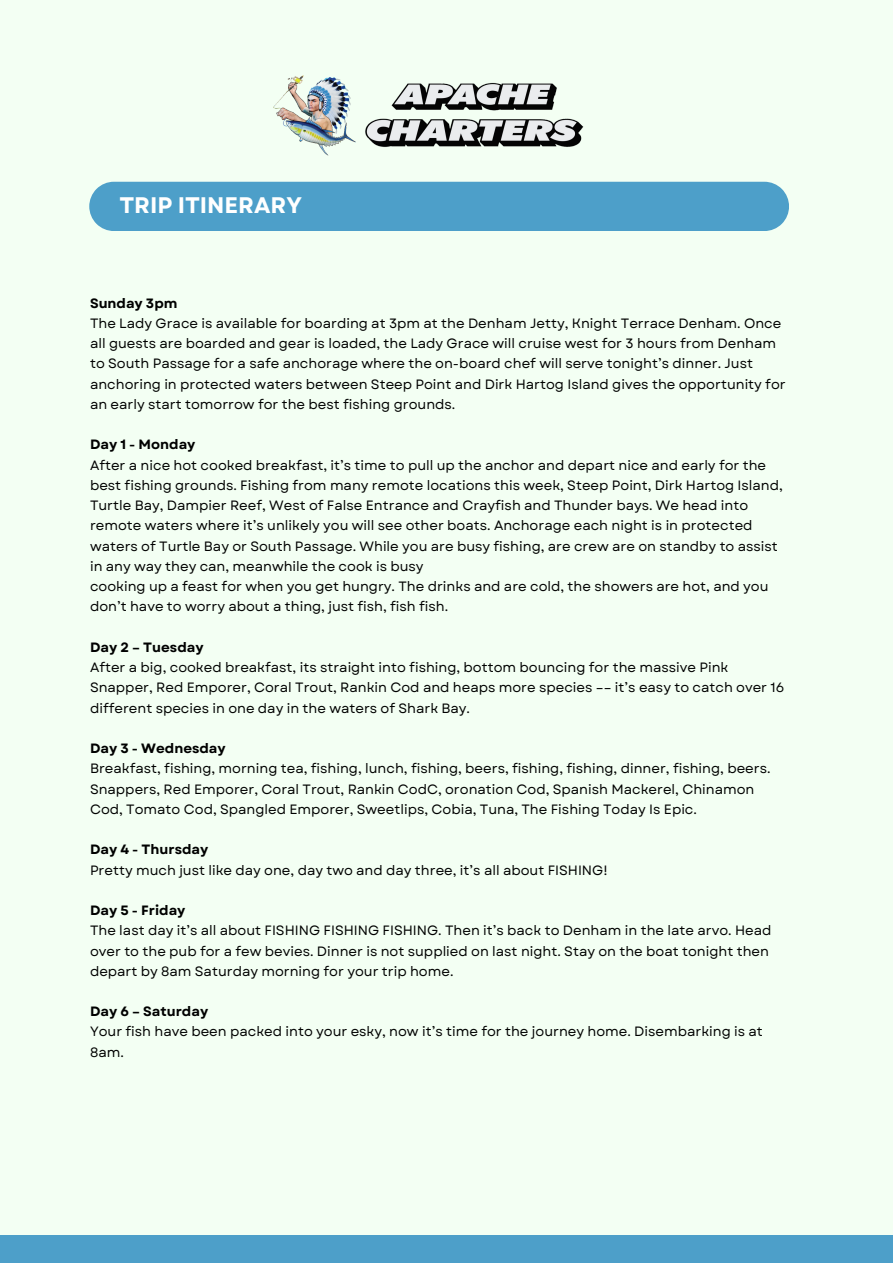
<style>
.page{position:relative;width:893px;height:1264px;background:#fff}
.page>*{position:absolute;margin:0;border:0;box-sizing:border-box;transform-origin:0 0}
.t1{font:700 22.5px "Garet";color:#fff}
.t2{font:13.5px/20.2px "Garet";color:#000}
.t3{font:700 13.5px "Garet";color:#000}
</style>
<div class="page">
<div style="left:0;top:0;width:892px;height:1262px;background:#f3fff3"></div>
<div style="left:89px;top:182px;width:700px;height:49px;background:#4d9fc9"></div>
<div style="left:0;top:1234px;width:892px;height:28px;background:#4d9fc9"></div>
<img style="left:273px;top:75px;width:311px;height:81px">
<p class="t1" style="left:119px;top:189px;width:184px">TRIP ITINERARY</p>
<p class="t3" style="left:90px;top:293px;width:89px">Sunday 3pm</p>
<p class="t2" style="left:90px;top:313px;width:697px">The Lady Grace is available for boarding at 3pm at the Denham Jetty, Knight Terrace Denham. Once all guests are boarded and gear is loaded, the Lady Grace will cruise west for 3 hours from Denham to South Passage for a safe anchorage where the on-board chef will serve tonight’s dinner. Just anchoring in protected waters between Steep Point and Dirk Hartog Island gives the opportunity for an early start tomorrow for the best fishing grounds.</p>
<p class="t3" style="left:90px;top:435px;width:107px">Day 1 - Monday</p>
<p class="t2" style="left:90px;top:455px;width:694px">After a nice hot cooked breakfast, it’s time to pull up the anchor and depart nice and early for the best fishing grounds. Fishing from many remote locations this week, Steep Point, Dirk Hartog Island, Turtle Bay, Dampier Reef, West of False Entrance and Crayfish and Thunder bays. We head into remote waters where it’s unlikely you will see other boats. Anchorage each night is in protected waters of Turtle Bay or South Passage. While you are busy fishing, are crew are on standby to assist in any way they can, meanwhile the cook is busy</p>
<p class="t2" style="left:90px;top:576px;width:680px">cooking up a feast for when you get hungry. The drinks and are cold, the showers are hot, and you don’t have to worry about a thing, just fish, fish fish.</p>
<p class="t3" style="left:90px;top:637px;width:115px">Day 2 – Tuesday</p>
<p class="t2" style="left:90px;top:657px;width:695px">After a big, cooked breakfast, its straight into fishing, bottom bouncing for the massive Pink<br>Snapper, Red Emporer, Coral Trout, Rankin Cod and heaps more species –– it’s easy to catch over 16 different species in one day in the waters of Shark Bay.</p>
<p class="t3" style="left:90px;top:738px;width:137px">Day 3 - Wednesday</p>
<p class="t2" style="left:90px;top:758px;width:682px">Breakfast, fishing, morning tea, fishing, lunch, fishing, beers, fishing, fishing, dinner, fishing, beers.<br>Snappers, Red Emporer, Coral Trout, Rankin CodC, oronation Cod, Spanish Mackerel, Chinamon<br>Cod, Tomato Cod, Spangled Emporer, Sweetlips, Cobia, Tuna, The Fishing Today Is Epic.</p>
<p class="t3" style="left:90px;top:839px;width:120px">Day 4 - Thursday</p>
<p class="t2" style="left:90px;top:859px;width:519px">Pretty much just like day one, day two and day three, it’s all about FISHING!</p>
<p class="t3" style="left:90px;top:900px;width:97px">Day 5 - Friday</p>
<p class="t2" style="left:90px;top:920px;width:683px">The last day it’s all about FISHING FISHING FISHING. Then it’s back to Denham in the late arvo. Head over to the pub for a few bevies. Dinner is not supplied on last night. Stay on the boat tonight then depart by 8am Saturday morning for your trip home.</p>
<p class="t3" style="left:90px;top:1001px;width:120px">Day 6 – Saturday</p>
<p class="t2" style="left:90px;top:1021px;width:674px">Your fish have been packed into your esky, now it’s time for the journey home. Disembarking is at<br>8am.</p>
</div>
